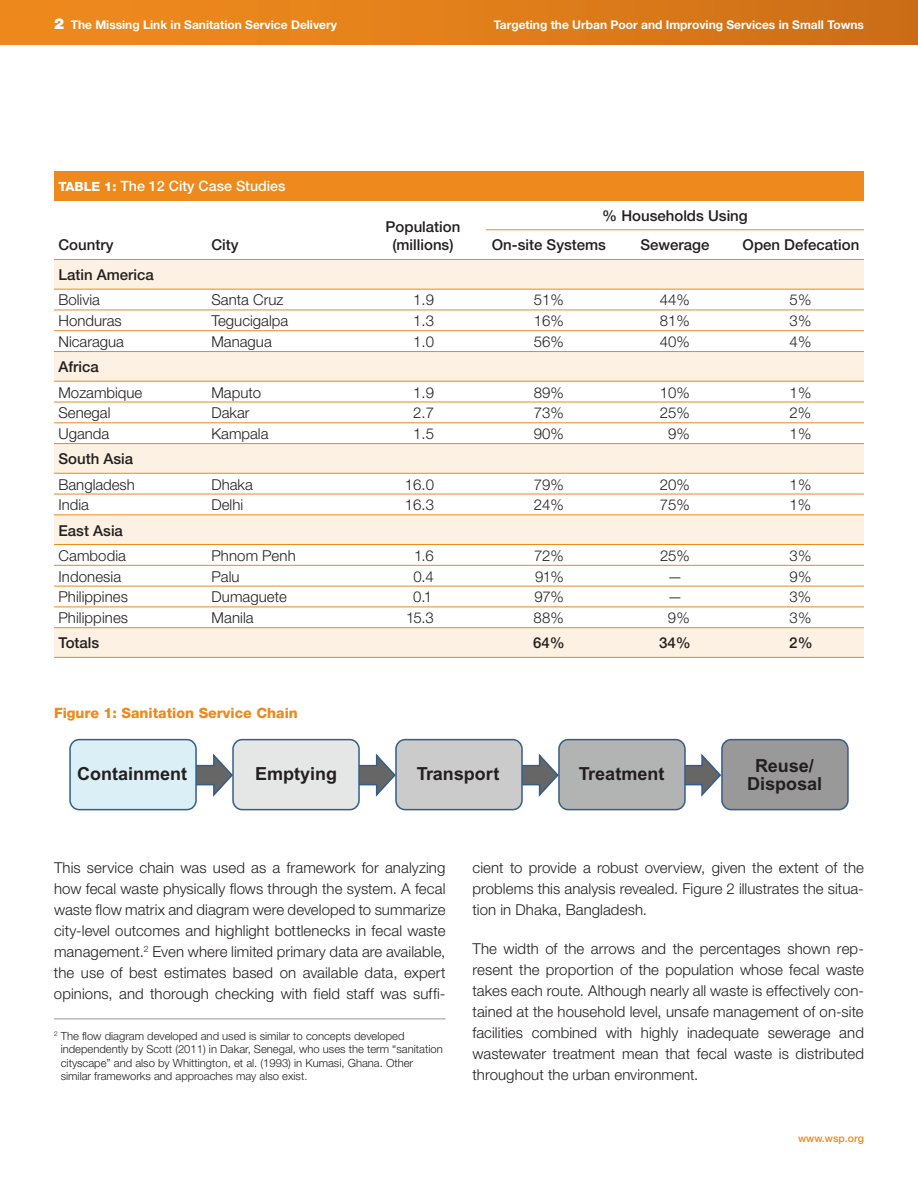
<style>
.page{position:relative;width:918px;height:1188px;background:#fff}
.page>*{position:absolute;margin:0;border:0;box-sizing:border-box;transform-origin:0 0}
.t1{font:700 18px/18px "Arial";color:#231f20;text-align:center}
.t2{font:300 15px/21px "Helvetica Neue";color:#231f20;text-align:justify}
.t3{font:500 15px/18px "Helvetica Neue";color:#231f20;text-align:center}
.t4{font:800 14.25px "Helvetica Neue";color:#ed891d}
.t5{font:500 14.25px "Helvetica Neue";color:#fff}
.t6{font:700 12px "Helvetica Neue";color:#fff}
.t7{font:300 11.25px/13.5px "Helvetica Neue";color:#231f20}
.t8{font:500 10.5px "Helvetica Neue";color:#ed891d}
.s1{font-weight:900;font-size:15px}
.s2{font-weight:800;font-size:12.75px}
</style>
<div class="page">
<div style="left:0;top:0;width:918px;height:45px;background:linear-gradient(to right,#f28d1d,#ce6f17)"></div>
<hr style="left:917px;top:0;width:1px;height:45px;background:#ca6c17">
<hr style="left:54px;top:1018px;width:392px;height:1px;background:#939598">
<div style="left:54px;top:171px;width:810px;height:29px;background:#ed891d"></div>
<svg style="left:54px;top:260px;width:810px;height:397px"></svg>
<hr style="left:54px;top:200px;width:810px;height:1px;background:#ed891d">
<hr style="left:486px;top:229px;width:378px;height:1px;background:#ed891d">
<hr style="left:54px;top:259px;width:810px;height:1px;background:#ed891d">
<hr style="left:54px;top:289px;width:810px;height:1px;background:#ed891d">
<hr style="left:54px;top:310px;width:810px;height:1px;background:#ed891d">
<hr style="left:54px;top:330px;width:810px;height:1px;background:#ed891d">
<hr style="left:54px;top:351px;width:810px;height:1px;background:#ed891d">
<hr style="left:54px;top:381px;width:810px;height:1px;background:#ed891d">
<hr style="left:54px;top:402px;width:810px;height:1px;background:#ed891d">
<hr style="left:54px;top:422px;width:810px;height:1px;background:#ed891d">
<hr style="left:54px;top:443px;width:810px;height:1px;background:#ed891d">
<hr style="left:54px;top:473px;width:810px;height:1px;background:#ed891d">
<hr style="left:54px;top:494px;width:810px;height:1px;background:#ed891d">
<hr style="left:54px;top:514px;width:810px;height:1px;background:#ed891d">
<hr style="left:54px;top:544px;width:810px;height:1px;background:#ed891d">
<hr style="left:54px;top:565px;width:810px;height:1px;background:#ed891d">
<hr style="left:54px;top:586px;width:810px;height:1px;background:#ed891d">
<hr style="left:54px;top:607px;width:810px;height:1px;background:#ed891d">
<hr style="left:54px;top:627px;width:810px;height:1px;background:#ed891d">
<hr style="left:54px;top:657px;width:810px;height:1px;background:#ed891d">
<svg style="left:686px;top:753px;width:35px;height:44px"></svg>
<svg style="left:523px;top:753px;width:35px;height:44px"></svg>
<svg style="left:360px;top:753px;width:35px;height:44px"></svg>
<svg style="left:197px;top:753px;width:35px;height:44px"></svg>
<div style="left:70px;top:740px;width:126px;height:70px;background:#dbeff6;border-radius:9px"></div>
<div style="left:69px;top:739px;width:128px;height:71px;border:2px solid #355d8a;border-radius:9px"></div>
<div style="left:233px;top:740px;width:126px;height:70px;background:#e5e6e6;border-radius:9px"></div>
<div style="left:232px;top:739px;width:128px;height:71px;border:2px solid #355d8a;border-radius:9px"></div>
<div style="left:396px;top:740px;width:126px;height:70px;background:#cbcbcb;border-radius:9px"></div>
<div style="left:395px;top:739px;width:128px;height:71px;border:2px solid #355d8a;border-radius:9px"></div>
<div style="left:559px;top:740px;width:126px;height:70px;background:#b2b3b3;border-radius:9px"></div>
<div style="left:558px;top:739px;width:128px;height:71px;border:2px solid #355d8a;border-radius:9px"></div>
<div style="left:722px;top:740px;width:126px;height:70px;background:#999;border-radius:9px"></div>
<div style="left:721px;top:739px;width:128px;height:71px;border:2px solid #355d8a;border-radius:9px"></div>
<p class="t6" style="left:54px;top:20px;width:285px"><span class="s1">2</span> The Missing Link in Sanitation Service Delivery</p>
<p class="t6" style="left:494px;top:20px;width:372px">Targeting the Urban Poor and Improving Services in Small Towns</p>
<p class="t5" style="left:58px;top:181px;width:229px"><span class="s2">TABLE 1:</span> The 12 City Case Studies</p>
<p class="t3" style="left:58px;top:238px;width:57px">Country</p>
<p class="t3" style="left:212px;top:238px;width:29px">City</p>
<p class="t3" style="left:386px;top:220px;width:76px">Population (millions)</p>
<p class="t3" style="left:492px;top:202px;width:257px;line-height:29.7px;text-align:left;text-indent:110px">% Households Using<br>On-site Systems</p>
<p class="t3" style="left:641px;top:238px;width:70px">Sewerage</p>
<p class="t3" style="left:743px;top:238px;width:118px">Open Defecation</p>
<p class="t3" style="left:59px;top:267px;width:97px">Latin America</p>
<p class="t2" style="left:59px;top:291px;width:43px">Bolivia</p>
<p class="t2" style="left:212px;top:291px;width:73px">Santa Cruz</p>
<p class="t2" style="left:413px;top:291px;width:22px">1.9</p>
<p class="t2" style="left:534px;top:291px;width:32px">51%</p>
<p class="t2" style="left:660px;top:291px;width:32px">44%</p>
<p class="t2" style="left:790px;top:291px;width:23px">5%</p>
<p class="t2" style="left:59px;top:312px;width:65px">Honduras</p>
<p class="t2" style="left:212px;top:312px;width:78px">Tegucigalpa</p>
<p class="t2" style="left:413px;top:312px;width:22px">1.3</p>
<p class="t2" style="left:534px;top:312px;width:32px">16%</p>
<p class="t2" style="left:660px;top:312px;width:32px">81%</p>
<p class="t2" style="left:790px;top:312px;width:23px">3%</p>
<p class="t2" style="left:59px;top:333px;width:67px">Nicaragua</p>
<p class="t2" style="left:212px;top:333px;width:62px">Managua</p>
<p class="t2" style="left:413px;top:333px;width:22px">1.0</p>
<p class="t2" style="left:534px;top:333px;width:32px">56%</p>
<p class="t2" style="left:660px;top:333px;width:32px">40%</p>
<p class="t2" style="left:790px;top:333px;width:23px">4%</p>
<p class="t3" style="left:59px;top:359px;width:42px">Africa</p>
<p class="t2" style="left:59px;top:383px;width:85px">Mozambique</p>
<p class="t2" style="left:212px;top:383px;width:51px">Maputo</p>
<p class="t2" style="left:413px;top:383px;width:22px">1.9</p>
<p class="t2" style="left:534px;top:383px;width:32px">89%</p>
<p class="t2" style="left:660px;top:383px;width:32px">10%</p>
<p class="t2" style="left:790px;top:383px;width:23px">1%</p>
<p class="t2" style="left:59px;top:404px;width:53px">Senegal</p>
<p class="t2" style="left:212px;top:404px;width:40px">Dakar</p>
<p class="t2" style="left:413px;top:404px;width:22px">2.7</p>
<p class="t2" style="left:534px;top:404px;width:32px">73%</p>
<p class="t2" style="left:660px;top:404px;width:32px">25%</p>
<p class="t2" style="left:790px;top:404px;width:23px">2%</p>
<p class="t2" style="left:59px;top:425px;width:52px">Uganda</p>
<p class="t2" style="left:212px;top:425px;width:58px">Kampala</p>
<p class="t2" style="left:413px;top:425px;width:22px">1.5</p>
<p class="t2" style="left:534px;top:425px;width:32px">90%</p>
<p class="t2" style="left:668px;top:425px;width:23px">9%</p>
<p class="t2" style="left:790px;top:425px;width:23px">1%</p>
<p class="t3" style="left:59px;top:451px;width:76px">South Asia</p>
<p class="t2" style="left:59px;top:475px;width:78px">Bangladesh</p>
<p class="t2" style="left:212px;top:475px;width:43px">Dhaka</p>
<p class="t2" style="left:405px;top:475px;width:31px">16.0</p>
<p class="t2" style="left:534px;top:475px;width:32px">79%</p>
<p class="t2" style="left:660px;top:475px;width:32px">20%</p>
<p class="t2" style="left:790px;top:475px;width:23px">1%</p>
<p class="t2" style="left:59px;top:496px;width:32px">India</p>
<p class="t2" style="left:212px;top:496px;width:33px">Delhi</p>
<p class="t2" style="left:405px;top:496px;width:31px">16.3</p>
<p class="t2" style="left:534px;top:496px;width:32px">24%</p>
<p class="t2" style="left:660px;top:496px;width:32px">75%</p>
<p class="t2" style="left:790px;top:496px;width:23px">1%</p>
<p class="t3" style="left:59px;top:523px;width:66px">East Asia</p>
<p class="t2" style="left:59px;top:546px;width:69px">Cambodia</p>
<p class="t2" style="left:212px;top:546px;width:86px">Phnom Penh</p>
<p class="t2" style="left:414px;top:546px;width:21px">1.6</p>
<p class="t2" style="left:534px;top:546px;width:31px">72%</p>
<p class="t2" style="left:660px;top:546px;width:31px">25%</p>
<p class="t2" style="left:789px;top:546px;width:23px">3%</p>
<p class="t2" style="left:59px;top:567px;width:64px">Indonesia</p>
<p class="t2" style="left:212px;top:567px;width:30px">Palu</p>
<p class="t2" style="left:413px;top:567px;width:22px">0.4</p>
<p class="t2" style="left:535px;top:567px;width:30px">91%</p>
<p class="t2" style="left:668px;top:567px;width:16px">—</p>
<p class="t2" style="left:789px;top:567px;width:23px">9%</p>
<p class="t2" style="left:59px;top:588px;width:71px">Philippines</p>
<p class="t2" style="left:211px;top:588px;width:77px">Dumaguete</p>
<p class="t2" style="left:413px;top:588px;width:20px">0.1</p>
<p class="t2" style="left:535px;top:588px;width:31px">97%</p>
<p class="t2" style="left:667px;top:588px;width:16px">—</p>
<p class="t2" style="left:789px;top:588px;width:23px">3%</p>
<p class="t2" style="left:59px;top:609px;width:71px">Philippines</p>
<p class="t2" style="left:212px;top:609px;width:44px">Manila</p>
<p class="t2" style="left:406px;top:609px;width:29px">15.3</p>
<p class="t2" style="left:534px;top:609px;width:32px">88%</p>
<p class="t2" style="left:668px;top:609px;width:23px">9%</p>
<p class="t2" style="left:790px;top:609px;width:23px">3%</p>
<p class="t3" style="left:59px;top:635px;width:42px">Totals</p>
<p class="t3" style="left:533px;top:635px;width:33px">64%</p>
<p class="t3" style="left:659px;top:635px;width:33px">34%</p>
<p class="t3" style="left:789px;top:635px;width:25px">2%</p>
<p class="t4" style="left:54px;top:708px;width:245px">Figure 1: Sanitation Service Chain</p>
<p class="t1" style="left:77px;top:766px;width:111px">Containment</p>
<p class="t1" style="left:255px;top:766px;width:84px">Emptying</p>
<p class="t1" style="left:417px;top:766px;width:84px">Transport</p>
<p class="t1" style="left:579px;top:766px;width:87px">Treatment</p>
<p class="t1" style="left:747px;top:758px;width:77px">Reuse/<br>Disposal</p>
<p class="t2" style="left:54px;top:859px;width:393px">This service chain was used as a framework for analyzing how fecal waste physically flows through the system. A fecal waste flow matrix and diagram were developed to summarize city-level outcomes and highlight bottlenecks in fecal waste management.<sup>2</sup> Even where limited primary data are available, the use of best estimates based on available data, expert opinions, and thorough checking with field staff was suffi-</p>
<p class="t7" style="left:61px;top:1030px;width:383px;text-indent:-7px"><sup>2</sup> The flow diagram developed and used is similar to concepts developed independently by Scott (2011) in Dakar, Senegal, who uses the term “sanitation cityscape” and also by Whittington, et al. (1993) in Kumasi, Ghana. Other similar frameworks and approaches may also exist.</p>
<p class="t2" style="left:472px;top:859px;width:393px">cient to provide a robust overview, given the extent of the problems this analysis revealed. Figure 2 illustrates the situa&shy;tion in Dhaka, Bangladesh.</p>
<p class="t2" style="left:472px;top:940px;width:393px">The width of the arrows and the percentages shown rep&shy;resent the proportion of the population whose fecal waste takes each route. Although nearly all waste is effectively con&shy;tained at the household level, unsafe management of on-site facilities combined with highly inadequate sewerage and wastewater treatment mean that fecal waste is distributed throughout the urban environment.</p>
<p class="t8" style="left:798px;top:1135px;width:67px">www.wsp.org</p>
</div>
